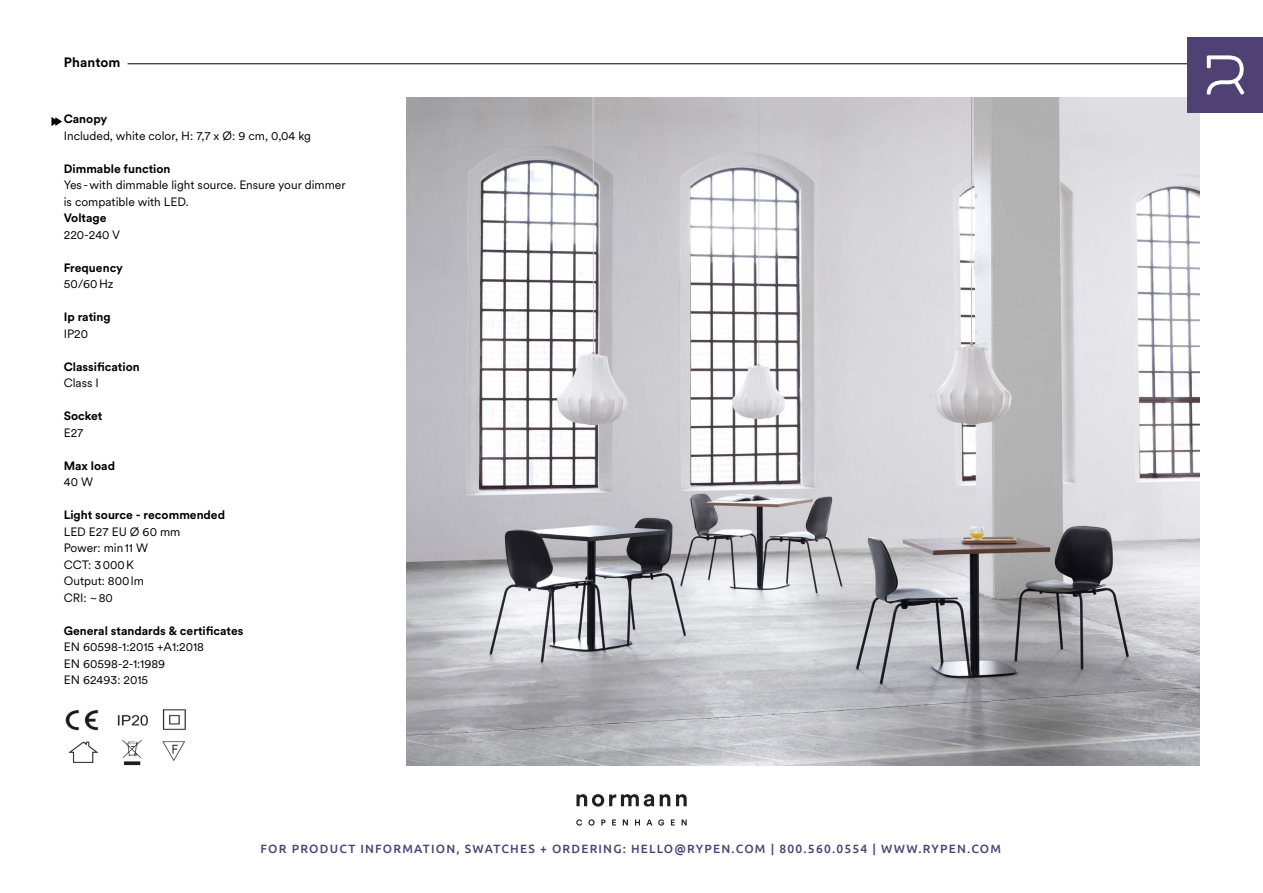
<style>
.page{position:relative;width:1263px;height:893px;background:#fff}
.page>*{position:absolute;margin:0;border:0;box-sizing:border-box;transform-origin:0 0}
.t1{font:700 13.5px "Circular XX";letter-spacing:.01em;color:#000}
.t2{font:12px/16.5px "Circular XX";color:#000}
.t3{font:700 12px "Circular XX";color:#000}
.t4{font:500 12px "Ubuntu";letter-spacing:.1em;color:#4f4174}
</style>
<div class="page">
<img style="left:406px;top:98px;width:793px;height:667px">
<svg style="left:51px;top:117px;width:11px;height:9px"></svg>
<hr style="left:128px;top:63px;width:1071px;height:1px;background:#000">
<img style="left:65px;top:710px;width:34px;height:21px">
<img style="left:117px;top:714px;width:31px;height:12px">
<img style="left:162px;top:709px;width:24px;height:21px">
<img style="left:68px;top:741px;width:31px;height:22px">
<img style="left:122px;top:739px;width:20px;height:27px">
<img style="left:162px;top:741px;width:24px;height:20px">
<svg style="left:576px;top:819px;width:111px;height:7px"></svg>
<svg style="left:576px;top:794px;width:111px;height:13px"></svg>
<div style="left:1188px;top:38px;width:75px;height:74px;background:#4f4174"></div>
<svg style="left:1207px;top:55px;width:37px;height:40px"></svg>
<p class="t1" style="left:64px;top:53px;width:58px">Phantom</p>
<p class="t3" style="left:64px;top:111px;width:45px">Canopy</p>
<p class="t2" style="left:64px;top:127px;width:249px">Included, white color, H: 7,7 x Ø: 9 cm, 0,04 kg</p>
<p class="t3" style="left:64px;top:160px;width:108px">Dimmable function</p>
<p class="t2" style="left:64px;top:176px;width:283px">Yes -with dimmable light source. Ensure your dimmer is compatible with LED.</p>
<p class="t3" style="left:64px;top:210px;width:44px">Voltage</p>
<p class="t2" style="left:64px;top:226px;width:58px">220-240 V</p>
<p class="t3" style="left:64px;top:259px;width:61px">Frequency</p>
<p class="t2" style="left:64px;top:275px;width:51px">50/60Hz</p>
<p class="t3" style="left:64px;top:309px;width:48px">Ip rating</p>
<p class="t2" style="left:64px;top:325px;width:26px">IP20</p>
<p class="t3" style="left:64px;top:358px;width:77px">Classification</p>
<p class="t2" style="left:64px;top:374px;width:37px">Class I</p>
<p class="t3" style="left:64px;top:408px;width:40px">Socket</p>
<p class="t2" style="left:64px;top:424px;width:21px">E27</p>
<p class="t3" style="left:64px;top:457px;width:53px">Max load</p>
<p class="t2" style="left:64px;top:473px;width:31px">40 W</p>
<p class="t3" style="left:64px;top:507px;width:163px">Light source - recommended</p>
<p class="t2" style="left:64px;top:523px;width:118px">LED E27 EU Ø 60 mm<br>Power: min11 W<br>CCT: 3000K<br>Output: 800lm<br>CRI: ~80</p>
<p class="t3" style="left:64px;top:622px;width:181px">General standards &amp; certificates</p>
<p class="t2" style="left:64px;top:638px;width:142px">EN 60598-1:2015 +A1:2018<br>EN 60598-2-1:1989<br>EN 62493: 2015</p>
<p class="t4" style="left:261px;top:841px;width:742px">FOR PRODUCT INFORMATION, SWATCHES + ORDERING: HELLO@RYPEN.COM | 800.560.0554 | WWW.RYPEN.COM</p>
</div>
